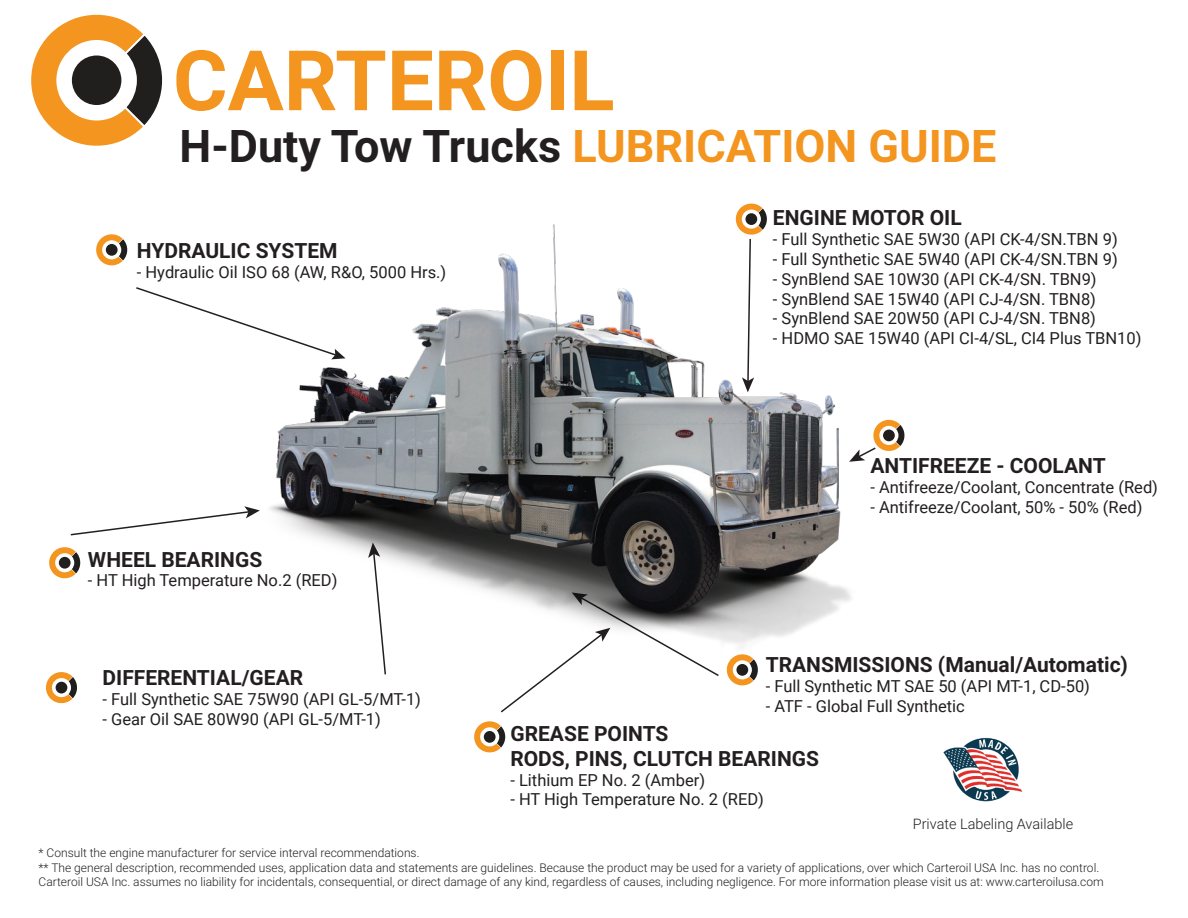
<style>
.page{position:relative;width:1188px;height:918px;background:#fff}
.page>*{position:absolute;margin:0;border:0;box-sizing:border-box;transform-origin:0 0}
.t1{font:700 83.55px "Roboto";color:#f3951e}
.t2{font:700 45px "Roboto";color:#f3951e}
.t3{font:700 21px/25.2px "Roboto";color:#231f20}
.t4{font:16.5px "Roboto";color:#231f20}
.t5{font:300 14.55px "Roboto";color:#231f20}
.t6{font:300 12px/14.4px "Roboto";color:#231f20}
.s1{color:#231f20}
</style>
<div class="page">
<svg style="left:31px;top:14px;width:132px;height:132px"></svg>
<div style="left:72px;top:56px;width:49px;height:49px;background:#211e1e;border-radius:50%"></div>
<svg style="left:96px;top:234px;width:32px;height:32px"></svg>
<div style="left:106px;top:244px;width:12px;height:12px;background:#211e1e;border-radius:50%"></div>
<svg style="left:49px;top:547px;width:32px;height:32px"></svg>
<div style="left:59px;top:557px;width:12px;height:12px;background:#211e1e;border-radius:50%"></div>
<svg style="left:46px;top:672px;width:31px;height:32px"></svg>
<div style="left:56px;top:682px;width:11px;height:11px;background:#211e1e;border-radius:50%"></div>
<svg style="left:474px;top:721px;width:32px;height:32px"></svg>
<div style="left:484px;top:731px;width:12px;height:12px;background:#211e1e;border-radius:50%"></div>
<svg style="left:136px;top:287px;width:128px;height:45px"></svg>
<svg style="left:382px;top:655px;width:4px;height:20px"></svg>
<svg style="left:70px;top:506px;width:190px;height:30px"></svg>
<svg style="left:501px;top:655px;width:257px;height:58px"></svg>
<img style="left:943px;top:737px;width:80px;height:65px">
<svg style="left:856px;top:419px;width:49px;height:43px"></svg>
<svg style="left:735px;top:203px;width:32px;height:21px"></svg>
<img style="left:264px;top:224px;width:592px;height:431px">
<h1 class="t1" style="left:173px;top:22px;width:443px">CARTEROIL</h1>
<h2 class="t2" style="left:180px;top:114px;width:818px"><span class="s1">H-Duty Tow Trucks</span> LUBRICATION GUIDE</h2>
<p class="t3" style="left:137px;top:237px;width:202px">HYDRAULIC SYSTEM</p>
<p class="t4" style="left:137px;top:261px;width:311px">- Hydraulic Oil ISO 68 (AW, R&amp;O, 5000 Hrs.)</p>
<p class="t3" style="left:88px;top:546px;width:176px">WHEEL BEARINGS</p>
<p class="t4" style="left:88px;top:569px;width:251px">- HT High Temperature No.2 (RED)</p>
<p class="t3" style="left:103px;top:665px;width:202px">DIFFERENTIAL/GEAR</p>
<p class="t4" style="left:103px;top:688px;width:320px">- Full Synthetic SAE 75W90 (API GL-5/MT-1)</p>
<p class="t4" style="left:103px;top:708px;width:280px">- Gear Oil SAE 80W90 (API GL-5/MT-1)</p>
<p class="t3" style="left:773px;top:204px;width:190px">ENGINE MOTOR OIL</p>
<p class="t4" style="left:773px;top:228px;width:346px">- Full Synthetic SAE 5W30 (API CK-4/SN.TBN 9)</p>
<p class="t4" style="left:773px;top:247px;width:346px">- Full Synthetic SAE 5W40 (API CK-4/SN.TBN 9)</p>
<p class="t4" style="left:773px;top:267px;width:325px">- SynBlend SAE 10W30 (API CK-4/SN. TBN9)</p>
<p class="t4" style="left:773px;top:287px;width:325px">- SynBlend SAE 15W40 (API CJ-4/SN. TBN8)</p>
<p class="t4" style="left:773px;top:307px;width:325px">- SynBlend SAE 20W50 (API CJ-4/SN. TBN8)</p>
<p class="t4" style="left:773px;top:327px;width:370px">- HDMO SAE 15W40 (API CI-4/SL, CI4 Plus TBN10)</p>
<p class="t3" style="left:870px;top:452px;width:237px">ANTIFREEZE - COOLANT</p>
<p class="t4" style="left:870px;top:475px;width:289px">- Antifreeze/Coolant, Concentrate (Red)</p>
<p class="t4" style="left:870px;top:495px;width:274px">- Antifreeze/Coolant, 50% - 50% (Red)</p>
<p class="t3" style="left:766px;top:652px;width:364px">TRANSMISSIONS (Manual/Automatic)</p>
<p class="t4" style="left:766px;top:675px;width:326px">- Full Synthetic MT SAE 50 (API MT-1, CD-50)</p>
<p class="t4" style="left:766px;top:695px;width:201px">- ATF - Global Full Synthetic</p>
<p class="t3" style="left:510px;top:720px;width:310px">GREASE POINTS<br>RODS, PINS, CLUTCH BEARINGS</p>
<p class="t4" style="left:510px;top:768px;width:196px">- Lithium EP No. 2 (Amber)</p>
<p class="t4" style="left:510px;top:788px;width:255px">- HT High Temperature No. 2 (RED)</p>
<p class="t5" style="left:913px;top:814px;width:162px">Private Labeling Available</p>
<p class="t6" style="left:39px;top:845px;width:1067px">* Consult the engine manufacturer for service interval recommendations.<br>** The general description, recommended uses, application data and statements are guidelines. Because the product may be used for a variety of applications, over which Carteroil USA Inc. has no control.<br>Carteroil USA Inc. assumes no liability for incidentals, consequential, or direct damage of any kind, regardless of causes, including negligence. For more information please visit us at: www.carteroilusa.com</p>
</div>
